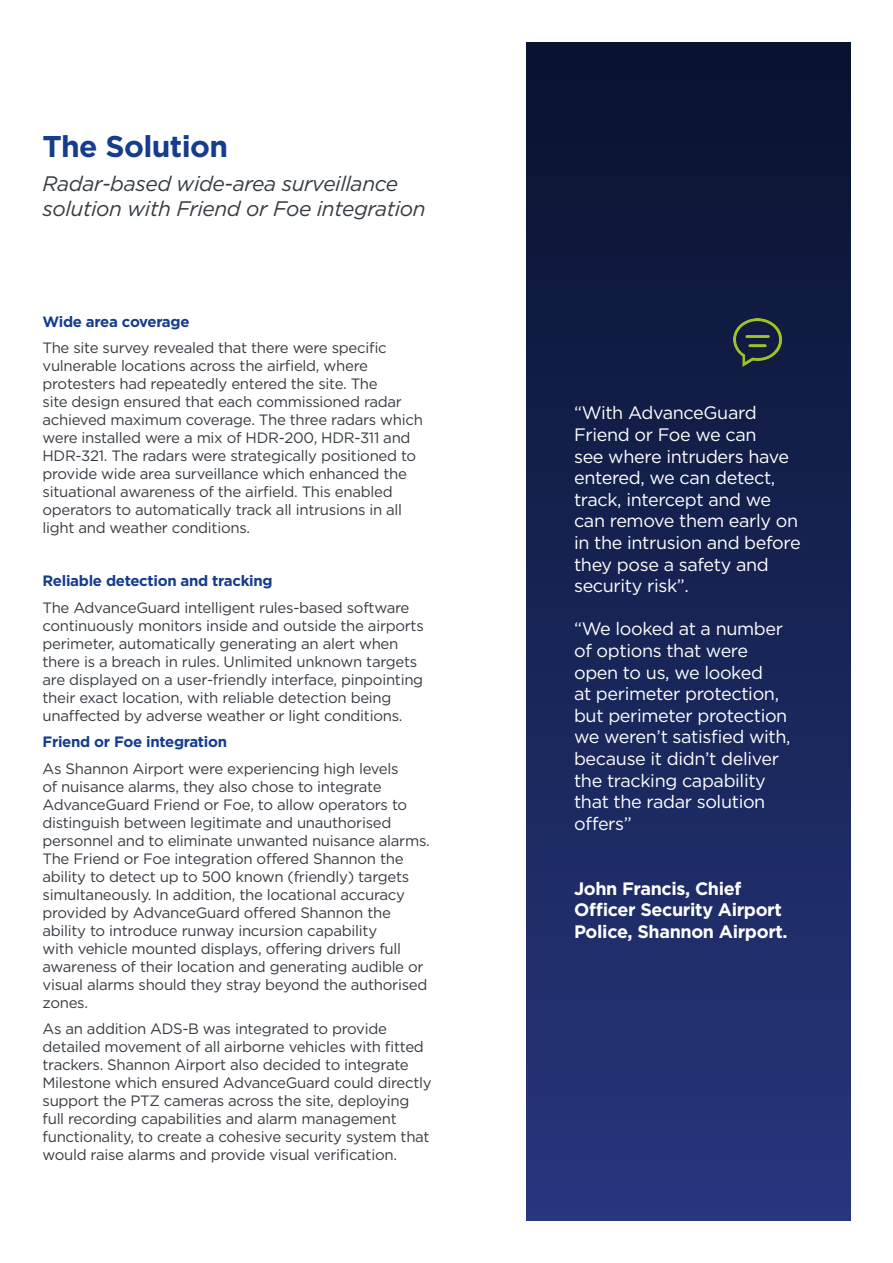
<style>
.page{position:relative;width:893px;height:1263px;background:#fff}
.page>*{position:absolute;margin:0;border:0;box-sizing:border-box;transform-origin:0 0}
.t1{font:700 30px "Gotham";letter-spacing:-.02em;color:#153c8d}
.t2{font:italic 21px/25.2px "Gotham";letter-spacing:-.02em;color:#363c43}
.t3{font:18px/21.6px "Gotham";letter-spacing:-.02em;color:#fff}
.t4{font:700 18px/21.6px "Gotham";letter-spacing:-.02em;color:#fff}
.t5{font:15px/18px "Gotham";letter-spacing:-.02em;color:#363c43}
.t6{font:700 15px "Gotham";letter-spacing:-.02em;color:#153c8d}
</style>
<div class="page">
<div style="left:526px;top:43px;width:324px;height:1177px;background:linear-gradient(to bottom,#07122e,#27367d)"></div>
<img style="left:733px;top:318px;width:48px;height:48px">
<p class="t1" style="left:43px;top:127px;width:187px">The Solution</p>
<p class="t2" style="left:43px;top:170px;width:385px">Radar-based wide-area surveillance solution with Friend or Foe integration</p>
<p class="t6" style="left:43px;top:311px;width:149px">Wide area coverage</p>
<p class="t5" style="left:43px;top:339px;width:382px">The site survey revealed that there were specific vulnerable locations across the airfield, where protesters had repeatedly entered the site. The<br>site design ensured that each commissioned radar achieved maximum coverage. The three radars which were installed were a mix of HDR-200, HDR-311 and HDR-321. The radars were strategically positioned to provide wide area surveillance which enhanced the situational awareness of the airfield. This enabled operators to automatically track all intrusions in all light and weather conditions.</p>
<p class="t6" style="left:43px;top:571px;width:232px">Reliable detection and tracking</p>
<p class="t5" style="left:43px;top:598px;width:383px">The AdvanceGuard intelligent rules-based software continuously monitors inside and outside the airports perimeter, automatically generating an alert when there is a breach in rules. Unlimited unknown targets are displayed on a user-friendly interface, pinpointing their exact location, with reliable detection being unaffected by adverse weather or light conditions.</p>
<p class="t6" style="left:43px;top:732px;width:186px">Friend or Foe integration</p>
<p class="t5" style="left:43px;top:759px;width:389px">As Shannon Airport were experiencing high levels<br>of nuisance alarms, they also chose to integrate AdvanceGuard Friend or Foe, to allow operators to distinguish between legitimate and unauthorised personnel and to eliminate unwanted nuisance alarms.<br>The Friend or Foe integration offered Shannon the ability to detect up to 500 known (friendly) targets simultaneously. In addition, the locational accuracy provided by AdvanceGuard offered Shannon the ability to introduce runway incursion capability<br>with vehicle mounted displays, offering drivers full awareness of their location and generating audible or visual alarms should they stray beyond the authorised zones.</p>
<p class="t5" style="left:43px;top:1020px;width:391px">As an addition ADS-B was integrated to provide detailed movement of all airborne vehicles with fitted trackers. Shannon Airport also decided to integrate Milestone which ensured AdvanceGuard could directly support the PTZ cameras across the site, deploying full recording capabilities and alarm management functionality, to create a cohesive security system that would raise alarms and provide visual verification.</p>
<p class="t3" style="left:574px;top:402px;width:228px">“With AdvanceGuard<br>Friend or Foe we can<br>see where intruders have entered, we can detect, track, intercept and we can remove them early on in the intrusion and before they pose a safety and security risk”.</p>
<p class="t3" style="left:574px;top:618px;width:218px">“We looked at a number of options that were open to us, we looked<br>at perimeter protection, but perimeter protection we weren’t satisfied with, because it didn’t deliver the tracking capability that the radar solution offers”</p>
<p class="t4" style="left:574px;top:877px;width:215px">John Francis, Chief<br>Officer Security Airport<br>Police, Shannon Airport.</p>
</div>
